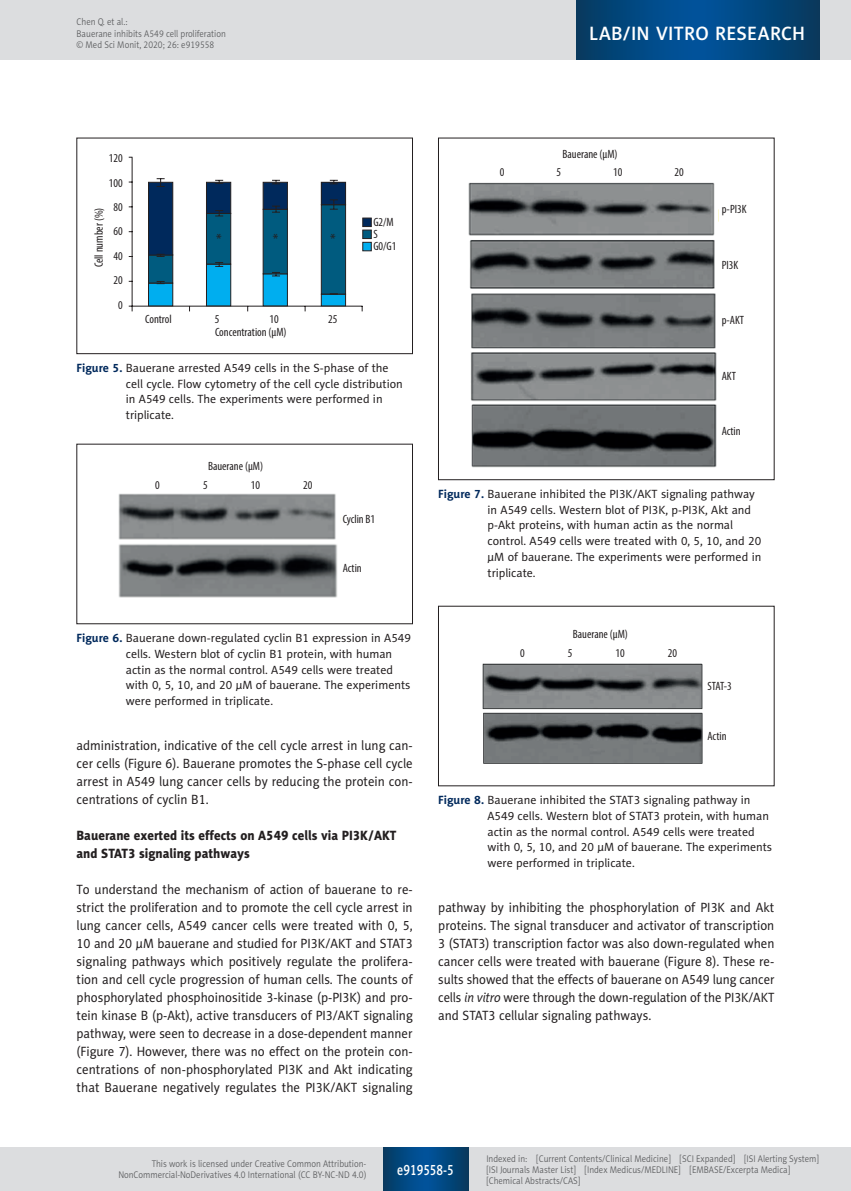
<style>
.page{position:relative;width:851px;height:1191px;background:#fff}
.page>*{position:absolute;margin:0;border:0;box-sizing:border-box;transform-origin:0 0}
.t1{font:19.5px "Naomi Sans EFN Medium";letter-spacing:.01em;color:#fff}
.t2{font:15px "Naomi Sans EFN Medium";color:#fff;scale:.8 1}
.t3{font:condensed 15px "Myriad Pro";color:#231f20}
.MSM_Body{font:13.5px/18px "Naomi Sans EFN";color:#231f20;text-align:justify;scale:.95 1}
.MSM_Headline_2{font:13.5px/18px "Naomi Sans EFN Heavy";color:#231f20;scale:.95 1}
.MSM_Rycina_tytul{font:12px/15.8px "Naomi Sans EFN";color:#231f20}
.t4{font:condensed 12px/24.3px "Myriad Pro";color:#231f20}
.t5{font:9.75px/11.2px "Naomi Sans EFN Light";color:#57585a;scale:.9 1}
.s1{font-weight:700;color:#00295c}
.s2{font-style:italic}
</style>
<div class="page">
<img style="left:468px;top:183px;width:249px;height:285px">
<div style="left:438px;top:138px;width:336px;height:342px;border:1px solid #231f20"></div>
<img style="left:482px;top:663px;width:221px;height:101px">
<img style="left:118px;top:493px;width:223px;height:105px">
<hr style="left:132px;top:158px;width:1px;height:153px;background:#231f20">
<hr style="left:129px;top:306px;width:233px;height:1px;background:#231f20">
<div style="left:148px;top:283px;width:25px;height:23px;background:#00aeef;border:1px solid #231f20"></div>
<div style="left:148px;top:254px;width:25px;height:29px;background:#005b7f;border:1px solid #231f20"></div>
<div style="left:148px;top:182px;width:25px;height:73px;background:#00295c;border:1px solid #231f20"></div>
<div style="left:362px;top:218px;width:9px;height:9px;background:#00295c;border:1px solid #231f20"></div>
<div style="left:362px;top:230px;width:9px;height:9px;background:#005b7f;border:1px solid #231f20"></div>
<div style="left:362px;top:242px;width:9px;height:9px;background:#00aeef;border:1px solid #231f20"></div>
<div style="left:206px;top:264px;width:25px;height:42px;background:#00aeef;border:1px solid #231f20"></div>
<div style="left:263px;top:273px;width:25px;height:33px;background:#00aeef;border:1px solid #231f20"></div>
<div style="left:321px;top:294px;width:25px;height:12px;background:#00aeef;border:1px solid #231f20"></div>
<div style="left:321px;top:204px;width:25px;height:90px;background:#005b7f;border:1px solid #231f20"></div>
<svg style="left:330px;top:293px;width:8px;height:2px"></svg>
<svg style="left:156px;top:178px;width:190px;height:106px"></svg>
<div style="left:77px;top:138px;width:335px;height:216px;border:1px solid #231f20"></div>
<div style="left:0;top:1148px;width:850px;height:43px;background:#dcdddf"></div>
<div style="left:0;top:0;width:850px;height:60px;background:#dcdddf"></div>
<svg style="left:576px;top:0;width:243px;height:60px;background:#02477e"></svg>
<svg style="left:383px;top:1147px;width:85px;height:43px;background:#02477e"></svg>
<p class="t5" style="left:77px;top:16px;width:167px">Chen Q. et al.:<br>Bauerane inhibits A549 cell proliferation © Med Sci Monit, 2020; 26: e919558</p>
<h1 class="t1" style="left:589px;top:22px;width:217px">LAB/IN VITRO RESEARCH</h1>
<p class="t4" style="left:109px;top:146px;width:15px;text-align:right">120<br>100<br>80<br>60<br>40<br>20<br>0</p>
<p class="t4" style="left:87px;top:267px;width:61px;rotate:-90deg">Cell number (%)</p>
<p class="t3" style="left:216px;top:230px;width:7px">*</p>
<p class="t3" style="left:273px;top:230px;width:7px">*</p>
<p class="t3" style="left:330px;top:230px;width:7px">*</p>
<p class="t4" style="left:145px;top:307px;width:28px">Control</p>
<p class="t4" style="left:215px;top:312px;width:73px;line-height:13.5px">5<br>Concentration (µM)</p>
<p class="t4" style="left:269px;top:307px;width:11px">10</p>
<p class="t4" style="left:328px;top:307px;width:11px">25</p>
<p class="t4" style="left:373px;top:216px;width:25px;line-height:12px">G2/M<br>S<br>G0/G1</p>
<p class="MSM_Rycina_tytul" style="left:126px;top:360px;width:278px;text-indent:-49px"><span class="s1">Figure 5.</span> Bauerane arrested A549 cells in the S-phase of the cell cycle. Flow cytometry of the cell cycle distribution in A549 cells. The experiments were performed in triplicate.</p>
<p class="t4" style="left:208px;top:454px;width:56px">Bauerane (µM)</p>
<p class="t4" style="left:155px;top:473px;width:6px">0</p>
<p class="t4" style="left:203px;top:473px;width:6px">5</p>
<p class="t4" style="left:251px;top:473px;width:11px">10</p>
<p class="t4" style="left:303px;top:473px;width:11px">20</p>
<p class="t4" style="left:342px;top:506px;width:34px">Cyclin B1</p>
<p class="t4" style="left:342px;top:556px;width:21px">Actin</p>
<p class="MSM_Rycina_tytul" style="left:126px;top:630px;width:286px;text-indent:-49px"><span class="s1">Figure 6.</span> Bauerane down-regulated cyclin B1 expression in A549 cells. Western blot of cyclin B1 protein, with human actin as the normal control. A549 cells were treated with 0, 5, 10, and 20 µM of bauerane. The experiments were performed in triplicate.</p>
<p class="MSM_Body" style="left:77px;top:736px;width:355px">administration, indicative of the cell cycle arrest in lung can&shy;cer cells (Figure 6). Bauerane promotes the S-phase cell cycle arrest in A549 lung cancer cells by reducing the protein con&shy;centrations of cyclin B1.</p>
<p class="MSM_Headline_2" style="left:77px;top:826px;width:338px">Bauerane exerted its effects on A549 cells via PI3K/AKT and STAT3 signaling pathways</p>
<p class="MSM_Body" style="left:77px;top:880px;width:355px">To understand the mechanism of action of bauerane to re&shy;strict the proliferation and to promote the cell cycle arrest in lung cancer cells, A549 cancer cells were treated with 0, 5, 10 and 20 µM bauerane and studied for PI3K/AKT and STAT3 signaling pathways which positively regulate the prolifera&shy;tion and cell cycle progression of human cells. The counts of phosphorylated phosphoinositide 3-kinase (p-PI3K) and pro&shy;tein kinase B (p-Akt), active transducers of PI3/AKT signaling pathway, were seen to decrease in a dose-dependent manner (Figure 7). However, there was no effect on the protein con&shy;centrations of non-phosphorylated PI3K and Akt indicating that Bauerane negatively regulates the PI3K/AKT signaling</p>
<p class="t4" style="left:562px;top:142px;width:56px">Bauerane (µM)</p>
<p class="t4" style="left:499px;top:160px;width:6px">0</p>
<p class="t4" style="left:556px;top:160px;width:6px">5</p>
<p class="t4" style="left:613px;top:160px;width:11px">10</p>
<p class="t4" style="left:674px;top:160px;width:11px">20</p>
<p class="t4" style="left:721px;top:197px;width:26px">p-PI3K</p>
<p class="t4" style="left:721px;top:253px;width:18px">PI3K</p>
<p class="t4" style="left:721px;top:308px;width:24px">p-AKT</p>
<p class="t4" style="left:721px;top:364px;width:16px">AKT</p>
<p class="t4" style="left:721px;top:419px;width:21px">Actin</p>
<p class="MSM_Rycina_tytul" style="left:487px;top:486px;width:275px;text-indent:-49px"><span class="s1">Figure 7.</span> Bauerane inhibited the PI3K/AKT signaling pathway in A549 cells. Western blot of PI3K, p-PI3K, Akt and p-Akt proteins, with human actin as the normal control. A549 cells were treated with 0, 5, 10, and 20 µM of bauerane. The experiments were performed in triplicate.</p>
<p class="t4" style="left:573px;top:622px;width:56px">Bauerane (µM)</p>
<p class="t4" style="left:520px;top:640px;width:6px">0</p>
<p class="t4" style="left:567px;top:640px;width:6px">5</p>
<p class="t4" style="left:615px;top:640px;width:11px">10</p>
<p class="t4" style="left:667px;top:640px;width:11px">20</p>
<p class="t4" style="left:707px;top:674px;width:26px">STAT-3</p>
<p class="t4" style="left:707px;top:723px;width:21px">Actin</p>
<p class="MSM_Rycina_tytul" style="left:487px;top:792px;width:286px;text-indent:-49px"><span class="s1">Figure 8.</span> Bauerane inhibited the STAT3 signaling pathway in A549 cells. Western blot of STAT3 protein, with human actin as the normal control. A549 cells were treated with 0, 5, 10, and 20 µM of bauerane. The experiments were performed in triplicate.</p>
<p class="MSM_Body" style="left:438px;top:898px;width:355px">pathway by inhibiting the phosphorylation of PI3K and Akt proteins. The signal transducer and activator of transcription 3 (STAT3) transcription factor was also down-regulated when cancer cells were treated with bauerane (Figure 8). These re&shy;sults showed that the effects of bauerane on A549 lung cancer cells <span class="s2">in vitro</span> were through the down-regulation of the PI3K/AKT and STAT3 cellular signaling pathways.</p>
<p class="t5" style="left:118px;top:1158px;width:277px;text-align:right">This work is licensed under Creative Common Attribution-<br>NonCommercial-NoDerivatives 4.0 International (CC BY-NC-ND 4.0)</p>
<p class="t2" style="left:397px;top:1160px;width:72px">e919558-5</p>
<p class="t5" style="left:486px;top:1152px;width:371px">Indexed in: [Current Contents/Clinical Medicine] [SCI Expanded] [ISI Alerting System] [ISI Journals Master List] [Index Medicus/MEDLINE] [EMBASE/Excerpta Medica] [Chemical Abstracts/CAS]</p>
</div>
